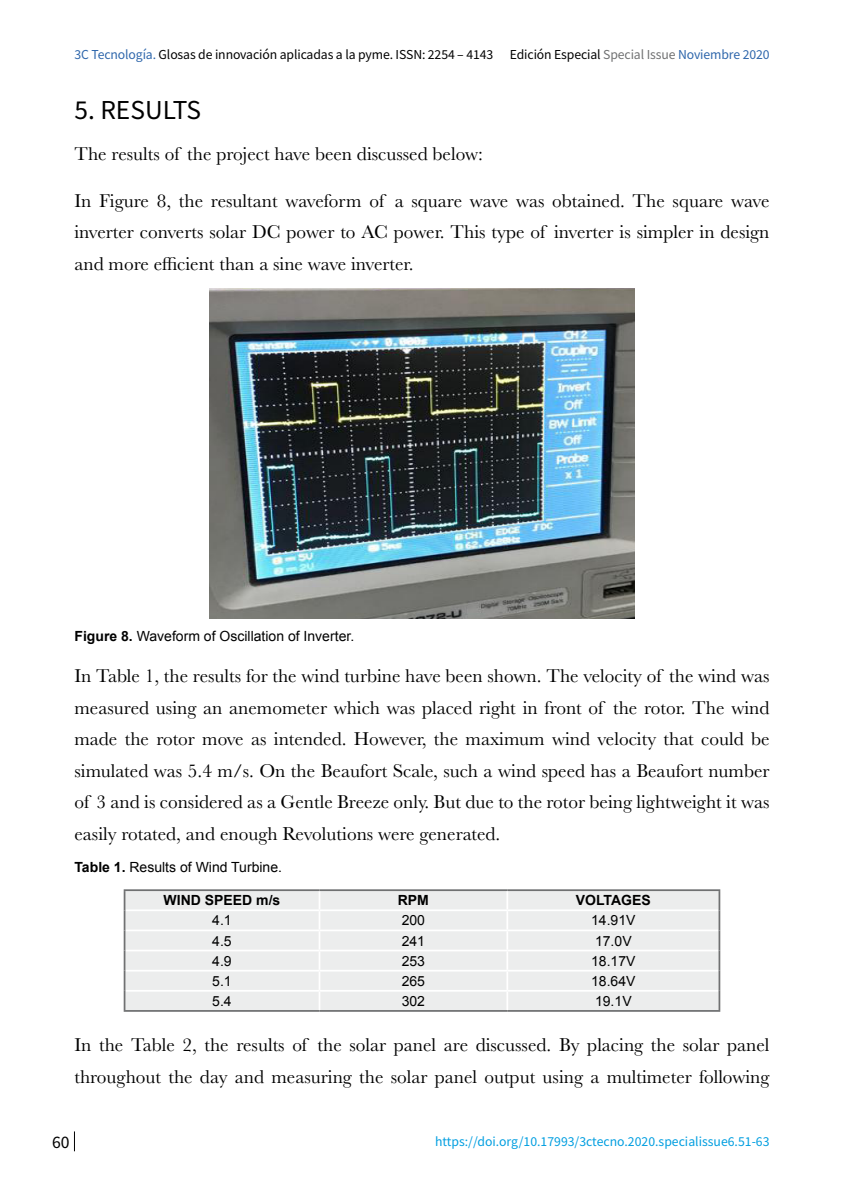
<style>
.page{position:relative;width:844px;height:1191px;background:#fff}
.page>*{position:absolute;margin:0;border:0;box-sizing:border-box;transform-origin:0 0}
.t1{font:24.5px "Noto Sans HK";color:#000}
.t2{font:19.25px/31.5px "Baskerville";color:#000;text-align:justify}
.t3{font:15.75px "Noto Sans HK";color:#000}
.t4{font:14px "Arial";color:#000}
.t5{font:700 14px "Arial";color:#000}
.t6{font:12.25px "Noto Sans HK";letter-spacing:-.01em;color:#000}
.t7{font:12.25px "Noto Sans HK";color:#009ee0}
.s1{color:#2e66ab}
.s2{color:#707172}
.s3{font-weight:700}
</style>
<div class="page">
<svg style="left:74px;top:1131px;width:1px;height:20px"></svg>
<img style="left:209px;top:289px;width:425px;height:329px">
<div style="left:125px;top:891px;width:593px;height:119px;background:#eceded"></div>
<hr style="left:125px;top:909px;width:194px;height:2px;background:#fff">
<hr style="left:319px;top:909px;width:188px;height:2px;background:#fff">
<hr style="left:507px;top:909px;width:211px;height:2px;background:#fff">
<hr style="left:125px;top:929px;width:194px;height:2px;background:#fff">
<hr style="left:319px;top:929px;width:188px;height:2px;background:#fff">
<hr style="left:507px;top:929px;width:211px;height:2px;background:#fff">
<hr style="left:125px;top:949px;width:194px;height:2px;background:#fff">
<hr style="left:319px;top:949px;width:188px;height:2px;background:#fff">
<hr style="left:507px;top:949px;width:211px;height:2px;background:#fff">
<hr style="left:125px;top:969px;width:194px;height:2px;background:#fff">
<hr style="left:319px;top:969px;width:188px;height:2px;background:#fff">
<hr style="left:507px;top:969px;width:211px;height:2px;background:#fff">
<hr style="left:125px;top:990px;width:194px;height:1px;background:#fff">
<hr style="left:319px;top:990px;width:188px;height:1px;background:#fff">
<svg style="left:318px;top:891px;width:2px;height:119px"></svg>
<hr style="left:507px;top:990px;width:211px;height:1px;background:#fff">
<svg style="left:506px;top:891px;width:2px;height:119px"></svg>
<hr style="left:124px;top:889px;width:195px;height:2px;background:#707172">
<hr style="left:319px;top:889px;width:188px;height:2px;background:#707172">
<hr style="left:507px;top:889px;width:213px;height:2px;background:#707172">
<svg style="left:718px;top:891px;width:2px;height:19px"></svg>
<hr style="left:718px;top:910px;width:2px;height:20px;background:#707172">
<hr style="left:718px;top:930px;width:2px;height:20px;background:#707172">
<hr style="left:718px;top:950px;width:2px;height:20px;background:#707172">
<hr style="left:718px;top:970px;width:2px;height:20px;background:#707172">
<svg style="left:124px;top:891px;width:1px;height:119px"></svg>
<hr style="left:718px;top:990px;width:2px;height:20px;background:#707172">
<hr style="left:124px;top:1010px;width:195px;height:1px;background:#707172">
<hr style="left:319px;top:1010px;width:188px;height:1px;background:#707172">
<hr style="left:507px;top:1010px;width:213px;height:1px;background:#707172">
<p class="t6" style="left:74px;top:48px;width:420px"><span class="s1">3C Tecnología.</span> Glosas de innovación aplicadas a la pyme. ISSN: 2254 – 4143</p>
<p class="t6" style="left:509px;top:48px;width:261px">Edición Especial <span class="s2">Special Issue</span> <span class="s1">Noviembre 2020</span></p>
<p class="t1" style="left:74px;top:96px;width:128px">5. RESULTS</p>
<p class="t2" style="left:74px;top:138px;width:410px">The results of the project have been discussed below:</p>
<p class="t2" style="left:74px;top:185px;width:696px">In Figure 8, the resultant waveform of a square wave was obtained. The square wave inverter converts solar DC power to AC power. This type of inverter is simpler in design and more efficient than a sine wave inverter.</p>
<p class="t4" style="left:74px;top:627px;width:281px"><span class="s3">Figure 8.</span> Waveform of Oscillation of Inverter.</p>
<p class="t2" style="left:74px;top:660px;width:696px">In Table 1, the results for the wind turbine have been shown. The velocity of the wind was measured using an anemometer which was placed right in front of the rotor. The wind made the rotor move as intended. However, the maximum wind velocity that could be simulated was 5.4 m/s. On the Beaufort Scale, such a wind speed has a Beaufort number of 3 and is considered as a Gentle Breeze only. But due to the rotor being lightweight it was easily rotated, and enough Revolutions were generated.</p>
<p class="t4" style="left:74px;top:858px;width:209px"><span class="s3">Table 1.</span> Results of Wind Turbine.</p>
<p class="t5" style="left:164px;top:891px;width:118px">WIND SPEED m/s</p>
<p class="t5" style="left:398px;top:891px;width:33px">RPM</p>
<p class="t5" style="left:575px;top:891px;width:76px">VOLTAGES</p>
<p class="t4" style="left:212px;top:911px;width:21px">4.1</p>
<p class="t4" style="left:401px;top:911px;width:25px">200</p>
<p class="t4" style="left:591px;top:911px;width:46px">14.91V</p>
<p class="t4" style="left:212px;top:931px;width:21px">4.5</p>
<p class="t4" style="left:401px;top:931px;width:25px">241</p>
<p class="t4" style="left:595px;top:931px;width:38px">17.0V</p>
<p class="t4" style="left:212px;top:951px;width:21px">4.9</p>
<p class="t4" style="left:401px;top:951px;width:25px">253</p>
<p class="t4" style="left:591px;top:951px;width:46px">18.17V</p>
<p class="t4" style="left:212px;top:971px;width:21px">5.1</p>
<p class="t4" style="left:401px;top:971px;width:25px">265</p>
<p class="t4" style="left:591px;top:971px;width:46px">18.64V</p>
<p class="t4" style="left:212px;top:991px;width:21px">5.4</p>
<p class="t4" style="left:401px;top:991px;width:25px">302</p>
<p class="t4" style="left:595px;top:991px;width:38px">19.1V</p>
<p class="t2" style="left:74px;top:1029px;width:696px">In the Table 2, the results of the solar panel are discussed. By placing the solar panel throughout the day and measuring the solar panel output using a multimeter following</p>
<p class="t3" style="left:52px;top:1133px;width:19px">60</p>
<p class="t7" style="left:435px;top:1134px;width:336px">https://doi.org/10.17993/3ctecno.2020.specialissue6.51-63</p>
</div>
